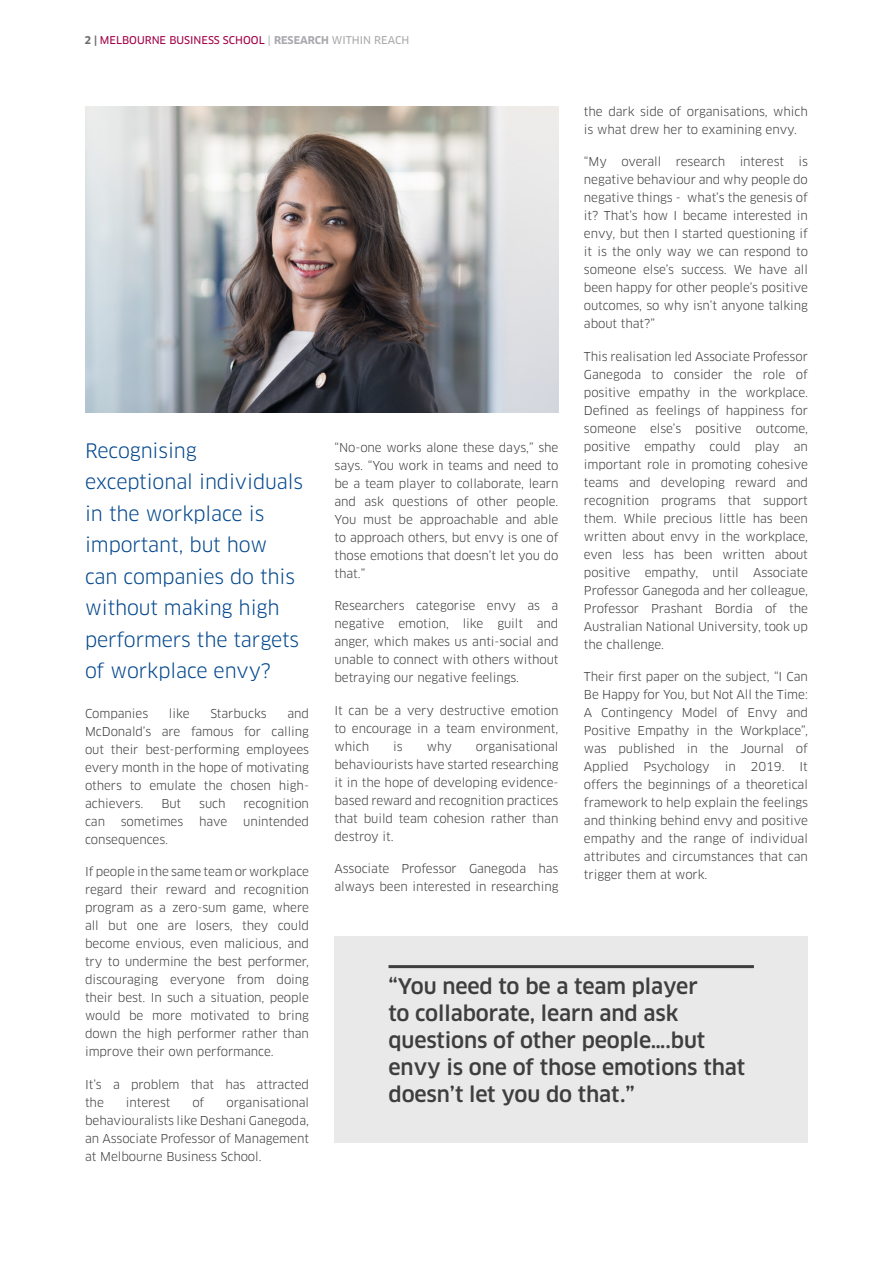
<style>
.page{position:relative;width:893px;height:1263px;background:#fff}
.page>*{position:absolute;margin:0;border:0;box-sizing:border-box;transform-origin:0 0}
.pull_out_quote{font:500 21px/27px "Clan OT";letter-spacing:-.005em;color:#3e3e3f}
.body_text{font:19.5px/31.5px "Clan OT";letter-spacing:-.005em;color:#01468c}
.body_text-2{font:12px/18px "Clan OT";letter-spacing:-.005em;color:#3e3e3f;text-align:justify}
.t1{font:10.5px "Clan OT News";color:#a30146}
.s1{font-family:"Clan OT";font-weight:700;color:#6c6d70}
.s2{color:#a8a9ad}
.s3{font-family:"Clan OT";font-weight:700;color:#a8a9ad}
</style>
<div class="page">
<img style="left:85px;top:106px;width:473px;height:306px">
<div style="left:334px;top:936px;width:474px;height:206px;background:#e9e9ea"></div>
<hr style="left:389px;top:965px;width:365px;height:3px;background:#3e3e3f">
<p class="t1" style="left:84px;top:33px;width:326px"><span class="s1">2 |</span> MELBOURNE BUSINESS SCHOOL <span class="s2">|</span> <span class="s3">RESEARCH</span> <span class="s2">WITHIN REACH</span></p>
<p class="body_text-2" style="left:584px;top:102px;width:225px">the dark side of organisations, which is what drew her to examining envy.</p>
<p class="body_text-2" style="left:584px;top:153px;width:225px">“My overall research interest is negative behaviour and why people do negative things - what’s the genesis of it? That’s how I became interested in envy, but then I started questioning if it is the only way we can respond to someone else’s success. We have all been happy for other people’s positive outcomes, so why isn’t anyone talking about that?”</p>
<p class="body_text-2" style="left:584px;top:347px;width:225px">This realisation led Associate Professor Ganegoda to consider the role of positive empathy in the workplace.<br>Defined as feelings of happiness for someone else’s positive outcome, positive empathy could play an important role in promoting cohesive teams and developing reward and recognition programs that support them. While precious little has been written about envy in the workplace, even less has been written about positive empathy, until Associate Professor Ganegoda and her colleague, Professor Prashant Bordia of the Australian National University, took up the challenge.</p>
<p class="body_text-2" style="left:584px;top:668px;width:225px">Their first paper on the subject, “I Can Be Happy for You, but Not All the Time:<br>A Contingency Model of Envy and Positive Empathy in the Workplace”, was published in the Journal of Applied Psychology in 2019. It offers the beginnings of a theoretical framework to help explain the feelings and thinking behind envy and positive empathy and the range of individual attributes and circumstances that can trigger them at work.</p>
<p class="body_text" style="left:85px;top:435px;width:219px">Recognising exceptional individuals in the workplace is important, but how can companies do this without making high performers the targets of workplace envy?</p>
<p class="body_text-2" style="left:334px;top:438px;width:225px">“No-one works alone these days,” she says. “You work in teams and need to be a team player to collaborate, learn and ask questions of other people.<br>You must be approachable and able to approach others, but envy is one of those emotions that doesn’t let you do that.”</p>
<p class="body_text-2" style="left:334px;top:597px;width:225px">Researchers categorise envy as a negative emotion, like guilt and anger, which makes us anti-social and unable to connect with others without betraying our negative feelings.</p>
<p class="body_text-2" style="left:334px;top:701px;width:225px">It can be a very destructive emotion to encourage in a team environment, which</p>
<p class="body_text-2" style="left:85px;top:704px;width:65px">Companies</p>
<p class="body_text-2" style="left:169px;top:704px;width:22px">like</p>
<p class="body_text-2" style="left:210px;top:704px;width:58px">Starbucks</p>
<p class="body_text-2" style="left:85px;top:704px;width:225px;text-indent:202px">and McDonald’s are famous for calling out their best-performing employees every month in the hope of motivating others to emulate the chosen high&shy;achievers.</p>
<p class="body_text-2" style="left:334px;top:737px;width:225px;text-indent:141px">organisational behaviourists have started researching it in the hope of developing evidence&shy;based reward and recognition practices that build team cohesion rather than destroy it.</p>
<p class="body_text-2" style="left:334px;top:860px;width:225px">Associate Professor Ganegoda has always been interested in researching</p>
<p class="body_text-2" style="left:393px;top:737px;width:11px">is</p>
<p class="body_text-2" style="left:427px;top:737px;width:27px">why</p>
<p class="body_text-2" style="left:161px;top:794px;width:21px">But</p>
<p class="body_text-2" style="left:199px;top:794px;width:28px">such</p>
<p class="body_text-2" style="left:244px;top:794px;width:67px">recognition</p>
<p class="body_text-2" style="left:85px;top:812px;width:22px">can</p>
<p class="body_text-2" style="left:121px;top:812px;width:64px">sometimes</p>
<p class="body_text-2" style="left:199px;top:812px;width:30px">have</p>
<p class="body_text-2" style="left:243px;top:812px;width:67px">unintended</p>
<p class="body_text-2" style="left:85px;top:830px;width:85px">consequences.</p>
<p class="body_text-2" style="left:85px;top:863px;width:225px">If people in the same team or workplace regard their reward and recognition program as a zero-sum game, where all but one are losers, they could become envious, even malicious, and try to undermine the best performer, discouraging everyone from doing their best. In such a situation, people would be more motivated to bring down the high performer rather than improve their own performance.</p>
<p class="body_text-2" style="left:85px;top:1075px;width:225px">It’s a problem that has attracted the</p>
<p class="pull_out_quote" style="left:389px;top:972px;width:358px">“You need to be a team player<br>to collaborate, learn and ask questions of other people….but envy is one of those emotions that doesn’t let you do that.”</p>
<p class="body_text-2" style="left:85px;top:1093px;width:225px;text-indent:141px">organisational behaviouralists like Deshani Ganegoda, an Associate Professor of Management at Melbourne Business School.</p>
<p class="body_text-2" style="left:126px;top:1093px;width:46px">interest</p>
<p class="body_text-2" style="left:192px;top:1093px;width:13px">of</p>
</div>
